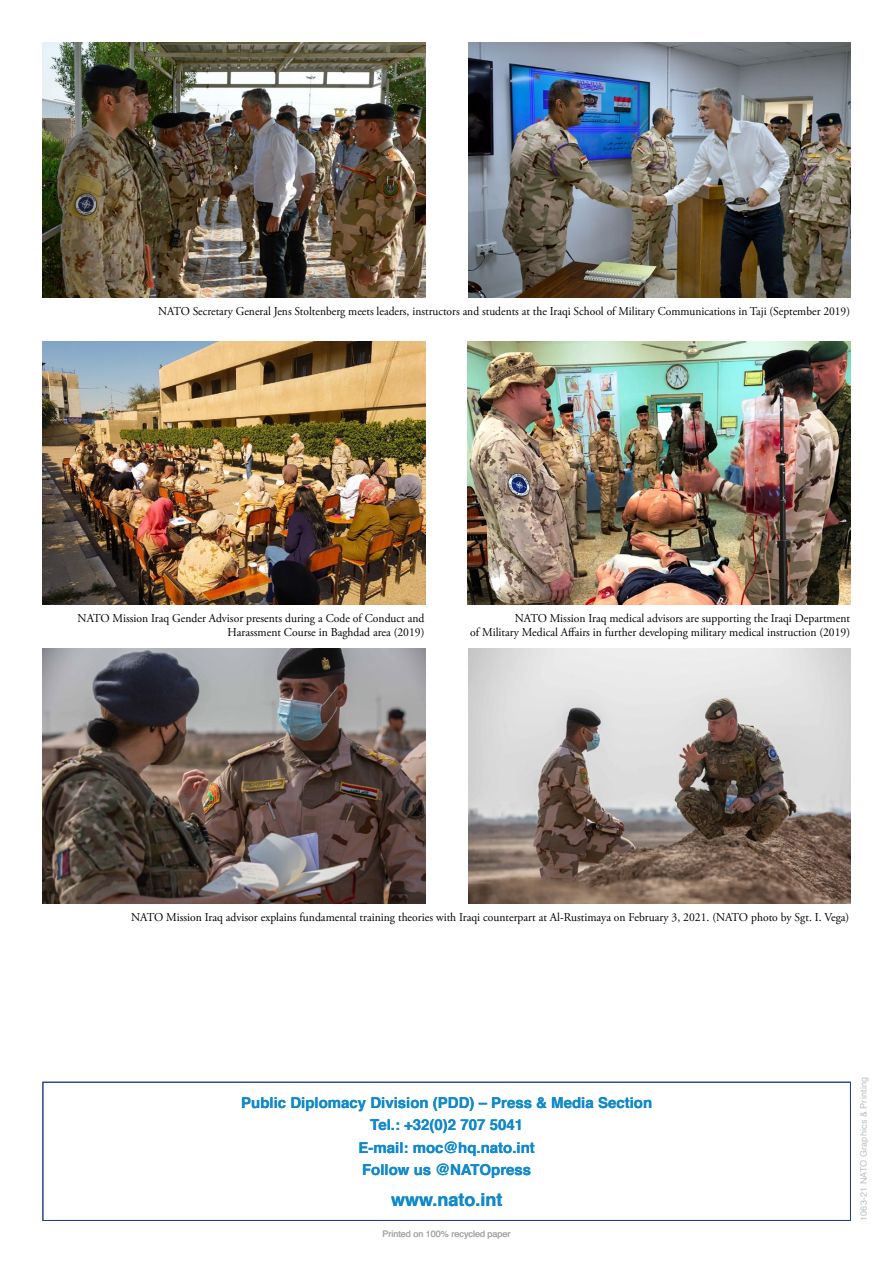
<style>
.page{position:relative;width:893px;height:1263px;background:#fff}
.page>*{position:absolute;margin:0;border:0;box-sizing:border-box;transform-origin:0 0}
.t1{font:700 18px "Helvetica";color:#118acb}
.t2{font:700 15px/22.5px "Helvetica";color:#118acb;text-align:center}
.t3{font:12px/14.4px "Adobe Garamond Pro";color:#000;text-align:right}
.t4{font:12px "Adobe Garamond Pro";color:#000;scale:.96 1}
.t5{font:9px "Helvetica";letter-spacing:.02em;color:#bcbec0}
.t6{font:9px "Helvetica";color:#a7a9ac}
</style>
<div class="page">
<div style="left:43px;top:1082px;width:808px;height:139px;border:1px solid #25408f"></div>
<img style="left:468px;top:649px;width:383px;height:255px">
<img style="left:43px;top:649px;width:382px;height:255px">
<img style="left:43px;top:342px;width:382px;height:263px">
<img style="left:467px;top:342px;width:383px;height:263px">
<img style="left:468px;top:43px;width:383px;height:255px">
<img style="left:43px;top:43px;width:382px;height:255px">
<p class="t4" style="left:158px;top:304px;width:722px">NATO Secretary General Jens Stoltenberg meets leaders, instructors and students at the Iraqi School of Military Communications in Taji (September 2019)</p>
<p class="t3" style="left:78px;top:611px;width:348px">NATO Mission Iraq Gender Advisor presents during a Code of Conduct and<br>Harassment Course in Baghdad area (2019)</p>
<p class="t3" style="left:470px;top:611px;width:381px">NATO Mission Iraq medical advisors are supporting the Iraqi Department<br>of Military Medical Affairs in further developing military medical instruction (2019)</p>
<p class="t3" style="left:131px;top:910px;width:720px">NATO Mission Iraq advisor explains fundamental training theories with Iraqi counterpart at Al-Rustimaya on February 3, 2021. (NATO photo by Sgt. I. Vega)</p>
<p class="t2" style="left:241px;top:1091px;width:412px">Public Diplomacy Division (PDD) – Press &amp; Media Section<br>Tel.: +32(0)2 707 5041<br>E-mail: moc@hq.nato.int<br>Follow us @NATOpress</p>
<h1 class="t1" style="left:391px;top:1185px;width:113px">www.nato.int</h1>
<p class="t6" style="left:382px;top:1227px;width:130px">Printed on 100% recycled paper</p>
<p class="t5" style="left:857px;top:1221px;width:145px;rotate:-90deg">1063-21 NATO Graphics &amp; Printing</p>
</div>
